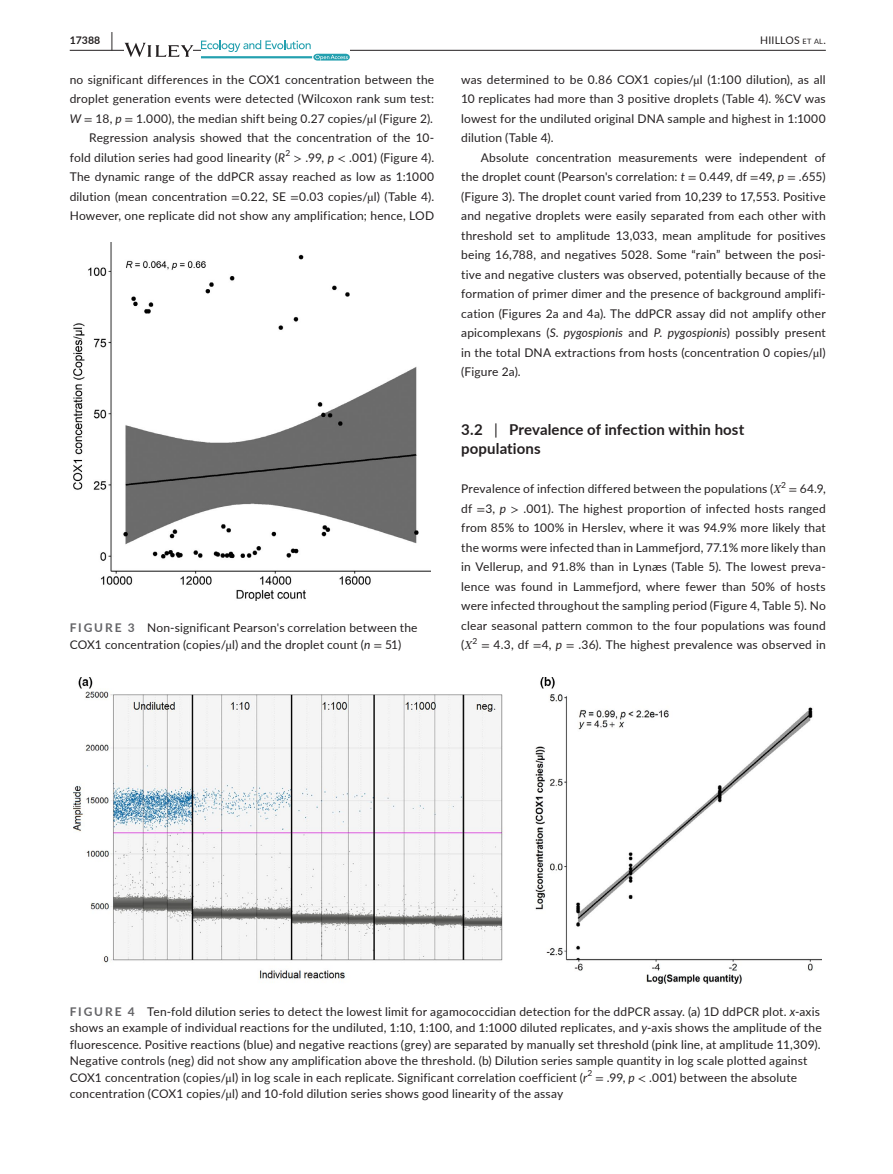
<style>
.page{position:relative;width:893px;height:1174px;background:#fff}
.page>*{position:absolute;margin:0;border:0;box-sizing:border-box;transform-origin:0 0}
.t1{font:700 15px/19.5px "Lato";letter-spacing:.005em;color:#231f20}
.t2{font:12px/19.5px "Lato";letter-spacing:.015em;color:#231f20;text-align:justify}
.t3{font:10.5px "Lato";letter-spacing:.015em;color:#231f20}
.t4{font:700 10.5px "Lato";color:#231f20}
.t5{font:8.4px "Lato";color:#231f20}
.s1{font-size:19.5px}
.s2{font-size:7.35px}
.s3{font-style:italic}
.s4{font-family:"STIX"}
.s5{font-weight:700;color:#636366}
.s6{font-weight:400}
.s7{font-family:"STIX";font-style:italic}
</style>
<div class="page">
<hr style="left:70px;top:50px;width:756px;height:1px;background:#231f20">
<svg style="left:125px;top:43px;width:68px;height:14px"></svg>
<svg style="left:201px;top:40px;width:149px;height:21px"></svg>
<img style="left:73px;top:243px;width:358px;height:357px">
<img style="left:74px;top:677px;width:748px;height:306px">
<p class="t4" style="left:70px;top:33px;width:45px">17388 <span class="s1">|</span></p>
<p class="t3" style="left:760px;top:33px;width:67px">HIILLOS <span class="s2">et al</span>.</p>
<p class="t2" style="left:70px;top:69px;width:366px">no significant differences in the COX1 concentration between the</p>
<p class="t2" style="left:70px;top:89px;width:366px">droplet generation events were detected (Wilcoxon rank sum test:</p>
<p class="t2" style="left:70px;top:108px;width:365px"><span class="s3">W</span> <span class="s4">=</span> 18, <span class="s3">p</span> <span class="s4">=</span> 1.000), the median shift being 0.27 copies/<span class="s4">µ</span>l (Figure 2).</p>
<p class="t2" style="left:89px;top:128px;width:346px">Regression analysis showed that the concentration of the 10-</p>
<p class="t2" style="left:70px;top:147px;width:217px">fold dilution series had good linearity (<span class="s3">R</span></p>
<p class="t5" style="left:286px;top:147px;width:6px">2</p>
<p class="t2" style="left:461px;top:69px;width:366px">was determined to be 0.86 COX1 copies/<span class="s4">µ</span>l (1:100 dilution), as all 10 replicates had more than 3 positive droplets (Table 4). %CV was lowest for the undiluted original DNA sample and highest in 1:1000 dilution (Table 4).</p>
<p class="t2" style="left:461px;top:147px;width:366px;text-indent:20px">Absolute concentration measurements were independent of the droplet count (Pearson's correlation: <span class="s3">t</span> <span class="s4">=</span> 0.449, df <span class="s4">=</span>49, <span class="s3">p</span> <span class="s4">=</span> .655) (Figure 3). The droplet count varied from 10,239 to 17,553. Positive and negative droplets were easily separated from each other with threshold set to amplitude 13,033, mean amplitude for positives being 16,788, and negatives 5028. Some “rain” between the posi&shy;tive and negative clusters was observed, potentially because of the formation of primer dimer and the presence of background amplifi&shy;cation (Figures 2a and 4a). The ddPCR assay did not amplify other apicomplexans (<span class="s3">S. pygospionis</span> and <span class="s3">P. pygospionis</span>) possibly present in the total DNA extractions from hosts (concentration 0 copies/<span class="s4">µ</span>l) (Figure 2a).</p>
<p class="t2" style="left:70px;top:147px;width:366px;text-indent:224px"><span class="s4">&gt;</span> .99, <span class="s3">p</span> <span class="s4">&lt;</span> .001) (Figure 4).<br>The dynamic range of the ddPCR assay reached as low as 1:1000 dilution (mean concentration <span class="s4">=</span>0.22, SE <span class="s4">=</span>0.03 copies/<span class="s4">µ</span>l) (Table 4).<br>However, one replicate did not show any amplification; hence, LOD</p>
<p class="t2" style="left:70px;top:619px;width:349px;line-height:16.5px"><span class="s5">FIGURE 3</span> Non-significant Pearson's correlation between the<br>COX1 concentration (copies/<span class="s4">µ</span>l) and the droplet count (<span class="s3">n</span> <span class="s4">=</span> 51)</p>
<p class="t1" style="left:461px;top:419px;width:284px">3.2 <span class="s6">|</span> Prevalence of infection within host populations</p>
<p class="t2" style="left:461px;top:479px;width:321px">Prevalence of infection differed between the populations (<span class="s7">Χ</span></p>
<p class="t5" style="left:781px;top:479px;width:6px">2</p>
<p class="t2" style="left:461px;top:479px;width:366px;text-indent:328px"><span class="s4">=</span> 64.9, df <span class="s4">=</span>3, <span class="s3">p</span> <span class="s4">&gt;</span> .001). The highest proportion of infected hosts ranged from 85% to 100% in Herslev, where it was 94.9% more likely that the worms were infected than in Lammefjord, 77.1% more likely than in Vellerup, and 91.8% than in Lynæs (Table 5). The lowest preva&shy;lence was found in Lammefjord, where fewer than 50% of hosts were infected throughout the sampling period (Figure 4, Table 5). No clear seasonal pattern common to the four populations was found (<span class="s7">Χ</span></p>
<p class="t5" style="left:472px;top:635px;width:6px">2</p>
<p class="t2" style="left:481px;top:635px;width:346px"><span class="s4">=</span> 4.3, df <span class="s4">=</span>4, <span class="s3">p</span> <span class="s4">=</span> .36). The highest prevalence was observed in</p>
<p class="t2" style="left:70px;top:1002px;width:753px;line-height:16.5px;text-align:left"><span class="s5">FIGURE 4</span> Ten-fold dilution series to detect the lowest limit for agamococcidian detection for the ddPCR assay. (a) 1D ddPCR plot. <span class="s3">x</span>-axis shows an example of individual reactions for the undiluted, 1:10, 1:100, and 1:1000 diluted replicates, and <span class="s3">y</span>-axis shows the amplitude of the fluorescence. Positive reactions (blue) and negative reactions (grey) are separated by manually set threshold (pink line, at amplitude 11,309).<br>Negative controls (neg) did not show any amplification above the threshold. (b) Dilution series sample quantity in log scale plotted against COX1 concentration (copies/<span class="s4">μ</span>l) in log scale in each replicate. Significant correlation coefficient (<span class="s3">r</span><sup>2</sup> <span class="s4">=</span> .99, <span class="s3">p</span> <span class="s4">&lt;</span> .001) between the absolute concentration (COX1 copies/<span class="s4">µ</span>l) and 10-fold dilution series shows good linearity of the assay</p>
</div>
